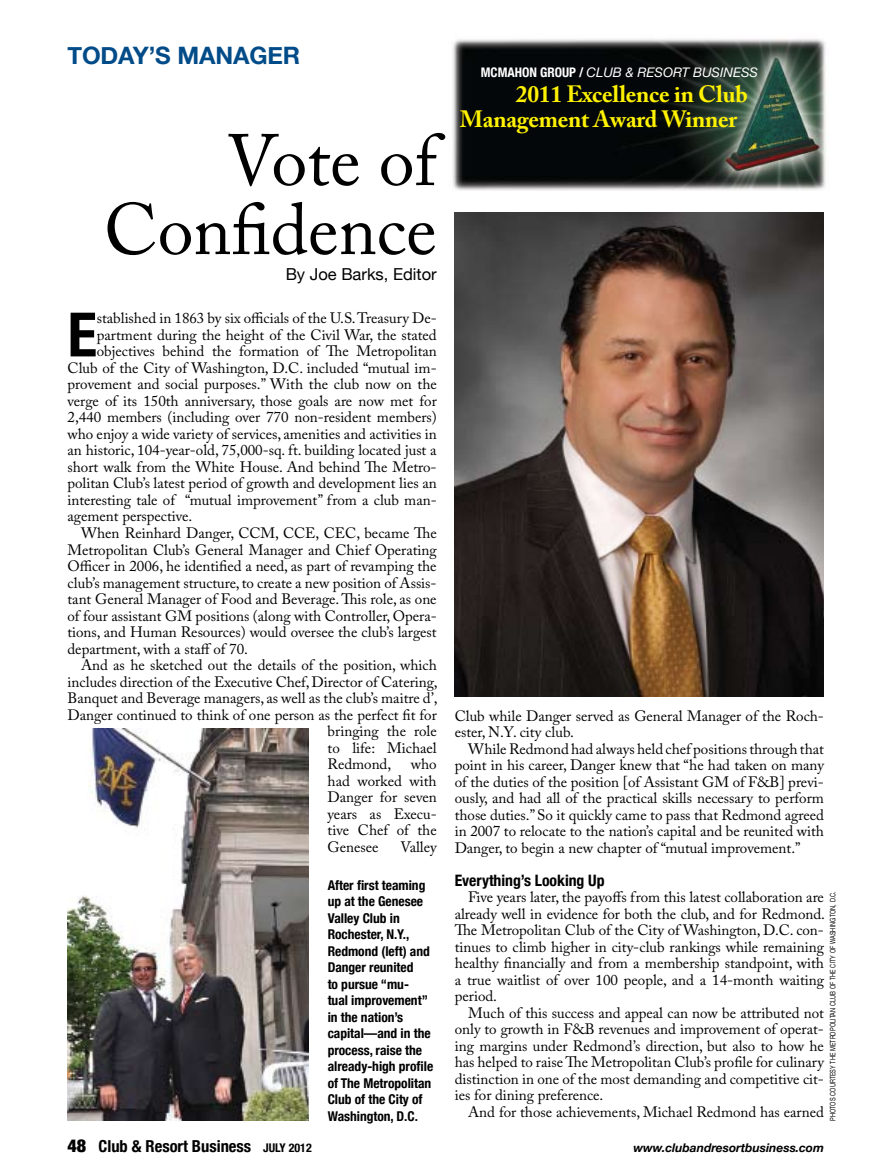
<style>
.page{position:relative;width:878px;height:1175px;background:#fff}
.page>*{position:absolute;margin:0;border:0;box-sizing:border-box;transform-origin:0 0}
.t1{font:72px/69px "Adobe Caslon Pro";color:#000;text-align:right}
.t2{font:700 condensed 61.2px "Helvetica Neue";color:#000}
.t3{font:700 24px "Helvetica Neue";letter-spacing:-.005em;color:#004b88}
.t4{font:700 23.4px/24.9px "Adobe Caslon Pro";letter-spacing:-.01em;color:#fff200}
.t5{font:700 condensed 16.5px "Helvetica Neue";color:#000}
.t6{font:16.5px "Helvetica Neue";color:#000}
.t7{font:700 condensed 15.75px "Helvetica Neue";color:#000}
.t8{font:15px/16.5px "Adobe Caslon Pro";color:#000;text-align:justify}
.t9{font:700 condensed 13.5px/16.5px "Helvetica Neue";color:#000}
.t10{font:italic 13.2px "Helvetica Neue";color:#fff}
.t11{font:italic 700 12px "Helvetica Neue";color:#000}
.t12{font:7.5px "Helvetica Neue";letter-spacing:.01em;color:#000;scale:.75 1}
.s1{font-weight:700;font-style:normal;font-stretch:condensed}
.s2{font-weight:900;font-size:18px}
.s3{font-size:12px}
</style>
<div class="page">
<img style="left:452px;top:39px;width:374px;height:152px">
<img style="left:455px;top:213px;width:368px;height:483px">
<img style="left:68px;top:728px;width:241px;height:392px">
<h3 class="t3" style="left:68px;top:37px;width:234px">TODAY’S MANAGER</h3>
<h1 class="t1" style="left:104px;top:126px;width:334px">Vote of<br>Confidence</h1>
<p class="t6" style="left:286px;top:262px;width:152px">By Joe Barks, Editor</p>
<p class="t10" style="left:481px;top:63px;width:279px"><span class="s1">MCMAHON GROUP /</span> CLUB &amp; RESORT BUSINESS</p>
<h3 class="t4" style="left:460px;top:82px;width:289px;text-indent:56px">2011 Excellence in Club<br>Management Award Winner</h3>
<h2 class="t2" style="left:68px;top:284px;width:31px">E</h2>
<p class="t8" style="left:97px;top:310px;width:341px">stablished in 1863 by six officials of the U.S. Treasury De-</p>
<p class="t8" style="left:97px;top:326px;width:341px">partment during the height of the Civil War, the stated</p>
<p class="t8" style="left:97px;top:343px;width:341px">objectives behind the formation of The Metropolitan</p>
<p class="t8" style="left:67px;top:359px;width:371px">Club of the City of Washington, D.C. included “mutual im-</p>
<p class="t8" style="left:67px;top:376px;width:371px">provement and social purposes.” With the club now on the</p>
<p class="t8" style="left:67px;top:392px;width:371px">verge of its 150th anniversary, those goals are now met for</p>
<p class="t8" style="left:67px;top:409px;width:370px">2,440 members (including over 770 non-resident members)</p>
<p class="t8" style="left:67px;top:425px;width:370px">who enjoy a wide variety of services, amenities and activities in</p>
<p class="t8" style="left:67px;top:442px;width:370px">an historic, 104-year-old, 75,000-sq. ft. building located just a</p>
<p class="t8" style="left:67px;top:458px;width:370px">short walk from the White House. And behind The Metro-</p>
<p class="t8" style="left:67px;top:475px;width:370px">politan Club’s latest period of growth and development lies an</p>
<p class="t8" style="left:67px;top:491px;width:371px">interesting tale of “mutual improvement” from a club man-</p>
<p class="t8" style="left:67px;top:508px;width:126px">agement perspective.</p>
<p class="t8" style="left:81px;top:524px;width:357px">When Reinhard Danger, CCM, CCE, CEC, became The</p>
<p class="t8" style="left:67px;top:541px;width:371px">Metropolitan Club’s General Manager and Chief Operating</p>
<p class="t8" style="left:67px;top:557px;width:370px">Officer in 2006, he identified a need, as part of revamping the</p>
<p class="t8" style="left:67px;top:574px;width:370px">club’s management structure, to create a new position of Assis-</p>
<p class="t8" style="left:67px;top:590px;width:370px">tant General Manager of Food and Beverage. This role, as one</p>
<p class="t8" style="left:67px;top:607px;width:371px">of four assistant GM positions (along with Controller, Opera-</p>
<p class="t8" style="left:67px;top:623px;width:370px">tions, and Human Resources) would oversee the club’s largest</p>
<p class="t8" style="left:67px;top:640px;width:182px">department, with a staff of 70.</p>
<p class="t8" style="left:81px;top:656px;width:357px">And as he sketched out the details of the position, which</p>
<p class="t8" style="left:67px;top:673px;width:372px">includes direction of the Executive Chef, Director of Catering,</p>
<p class="t8" style="left:67px;top:689px;width:371px">Banquet and Beverage managers, as well as the club’s maitre d’,</p>
<p class="t8" style="left:67px;top:706px;width:371px">Danger continued to think of one person as the perfect fit for</p>
<p class="t8" style="left:327px;top:722px;width:111px">bringing the role</p>
<p class="t8" style="left:327px;top:739px;width:111px">to life: Michael</p>
<p class="t8" style="left:327px;top:755px;width:65px">Redmond,</p>
<p class="t8" style="left:327px;top:755px;width:111px;text-indent:83px">who had worked with Danger for seven years as Execu&shy;tive Chef of the Genesee</p>
<p class="t8" style="left:400px;top:838px;width:38px">Valley</p>
<p class="t9" style="left:327px;top:876px;width:107px">After first teaming up at the Genesee<br>Valley Club in<br>Rochester, N.Y.,<br>Redmond (left) and<br>Danger reunited<br>to pursue “mu-<br>tual improvement” in the nation’s capital—and in the process, raise the already-high profile of The Metropolitan<br>Club of the City of<br>Washington, D.C.</p>
<p class="t8" style="left:454px;top:707px;width:371px">Club while Danger served as General Manager of the Roch&shy;ester, N.Y. city club.</p>
<p class="t8" style="left:454px;top:740px;width:371px;text-indent:14px">While Redmond had always held chef positions through that point in his career, Danger knew that “he had taken on many of the duties of the position [of Assistant GM of F&amp;B] previ&shy;ously, and had all of the practical skills necessary to perform those duties.” So it quickly came to pass that Redmond agreed in 2007 to relocate to the nation’s capital and be reunited with Danger, to begin a new chapter of “mutual improvement.”</p>
<p class="t7" style="left:454px;top:867px;width:151px">Everything’s Looking Up</p>
<p class="t8" style="left:454px;top:888px;width:372px;text-indent:14px">Five years later, the payoffs from this latest collaboration are already well in evidence for both the club, and for Redmond.<br>The Metropolitan Club of the City of Washington, D.C. con&shy;tinues to climb higher in city-club rankings while remaining healthy financially and from a membership standpoint, with a true waitlist of over 100 people, and a 14-month waiting period.</p>
<p class="t8" style="left:454px;top:1004px;width:371px;text-indent:14px">Much of this success and appeal can now be attributed not only to growth in F&amp;B revenues and improvement of operat&shy;ing margins under Redmond’s direction, but also to how he has helped to raise The Metropolitan Club’s profile for culinary distinction in one of the most demanding and competitive cit&shy;ies for dining preference.</p>
<p class="t8" style="left:468px;top:1103px;width:357px">And for those achievements, Michael Redmond has earned</p>
<p class="t12" style="left:827px;top:1120px;width:308px;rotate:-90deg">PHOTOS COURTESY THE METROPOLITAN CLUB OF THE CITY OF WASHINGTON, D.C.</p>
<p class="t5" style="left:68px;top:1132px;width:246px"><span class="s2">48</span> Club &amp; Resort Business <span class="s3">JULY 2012</span></p>
<p class="t11" style="left:633px;top:1138px;width:192px">www.clubandresortbusiness.com</p>
</div>
